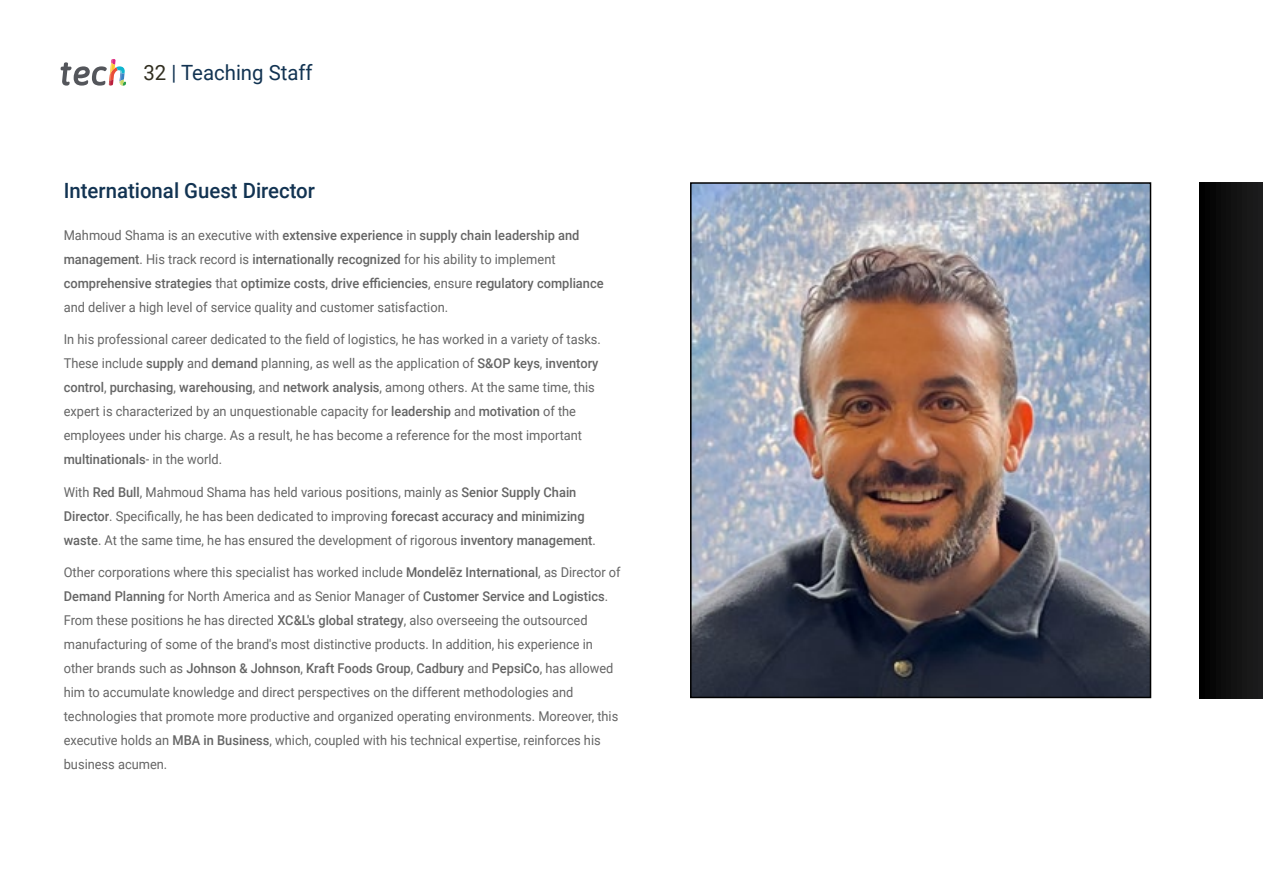
<style>
.page{position:relative;width:1263px;height:893px;background:#fff}
.page>*{position:absolute;margin:0;border:0;box-sizing:border-box;transform-origin:0 0}
.t1{font:500 21px "Roboto";color:#123352}
.t2{font:21px "Roboto";color:#123352}
.t3{font:13.5px/24px "Roboto";color:#656565;scale:.95 1}
.t4{font:500 13.5px/24px "Roboto";color:#656565;scale:.95 1}
.s1{color:#312e20}
.s2{font-weight:400}
.s3{font-weight:500}
</style>
<div class="page">
<img style="left:693px;top:185px;width:455px;height:510px">
<div style="left:690px;top:182px;width:461px;height:516px;border:2px solid #000"></div>
<div style="left:1199px;top:182px;width:64px;height:516px;background:linear-gradient(to right,#000,#1e1e1f)"></div>
<svg style="left:61px;top:59px;width:65px;height:27px"></svg>
<h1 class="t2" style="left:144px;top:57px;width:171px"><span class="s1">32</span> | Teaching Staff</h1>
<h1 class="t1" style="left:64px;top:176px;width:253px">International Guest Director</h1>
<p class="t4" style="left:64px;top:222px;width:570px"><span class="s2">Mahmoud Shama is an executive with</span> extensive experience <span class="s2">in</span> supply chain leadership and management<span class="s2">. His track record is</span> internationally recognized <span class="s2">for his ability to implement </span>comprehensive strategies <span class="s2">that</span> optimize costs<span class="s2">,</span> drive efficiencies<span class="s2">, ensure</span> regulatory compliance <span class="s2">and deliver a high level of service quality and customer satisfaction.</span></p>
<p class="t3" style="left:64px;top:327px;width:567px">In his professional career dedicated to the field of logistics, he has worked in a variety of tasks.<br>These include <span class="s3">supply</span> and <span class="s3">demand</span> planning, as well as the application of <span class="s3">S&amp;OP keys</span>, <span class="s3">inventory control</span>, <span class="s3">purchasing</span>, <span class="s3">warehousing</span>, and <span class="s3">network analysis</span>, among others. At the same time, this expert is characterized by an unquestionable capacity for <span class="s3">leadership</span> and <span class="s3">motivation</span> of the employees under his charge. As a result, he has become a reference for the most important <span class="s3">multinationals</span>- in the world.</p>
<p class="t3" style="left:64px;top:479px;width:562px">With <span class="s3">Red Bull</span>, Mahmoud Shama has held various positions, mainly as <span class="s3">Senior Supply Chain<br>Director</span>. Specifically, he has been dedicated to improving <span class="s3">forecast accuracy and minimizing waste</span>. At the same time, he has ensured the development of rigorous <span class="s3">inventory management</span>.</p>
<p class="t3" style="left:64px;top:560px;width:588px">Other corporations where this specialist has worked include <span class="s3">Mondelēz International</span>, as Director of <span class="s3">Demand Planning</span> for North America and as Senior Manager of <span class="s3">Customer Service and Logistics</span>.<br>From these positions he has directed <span class="s3">XC&amp;L's global strategy</span>, also overseeing the outsourced manufacturing of some of the brand's most distinctive products. In addition, his experience in other brands such as <span class="s3">Johnson &amp; Johnson</span>, <span class="s3">Kraft Foods Group</span>, <span class="s3">Cadbury</span> and <span class="s3">PepsiCo</span>, has allowed him to accumulate knowledge and direct perspectives on the different methodologies and technologies that promote more productive and organized operating environments. Moreover, this executive holds an <span class="s3">MBA in Business</span>, which, coupled with his technical expertise, reinforces his business acumen.</p>
</div>
